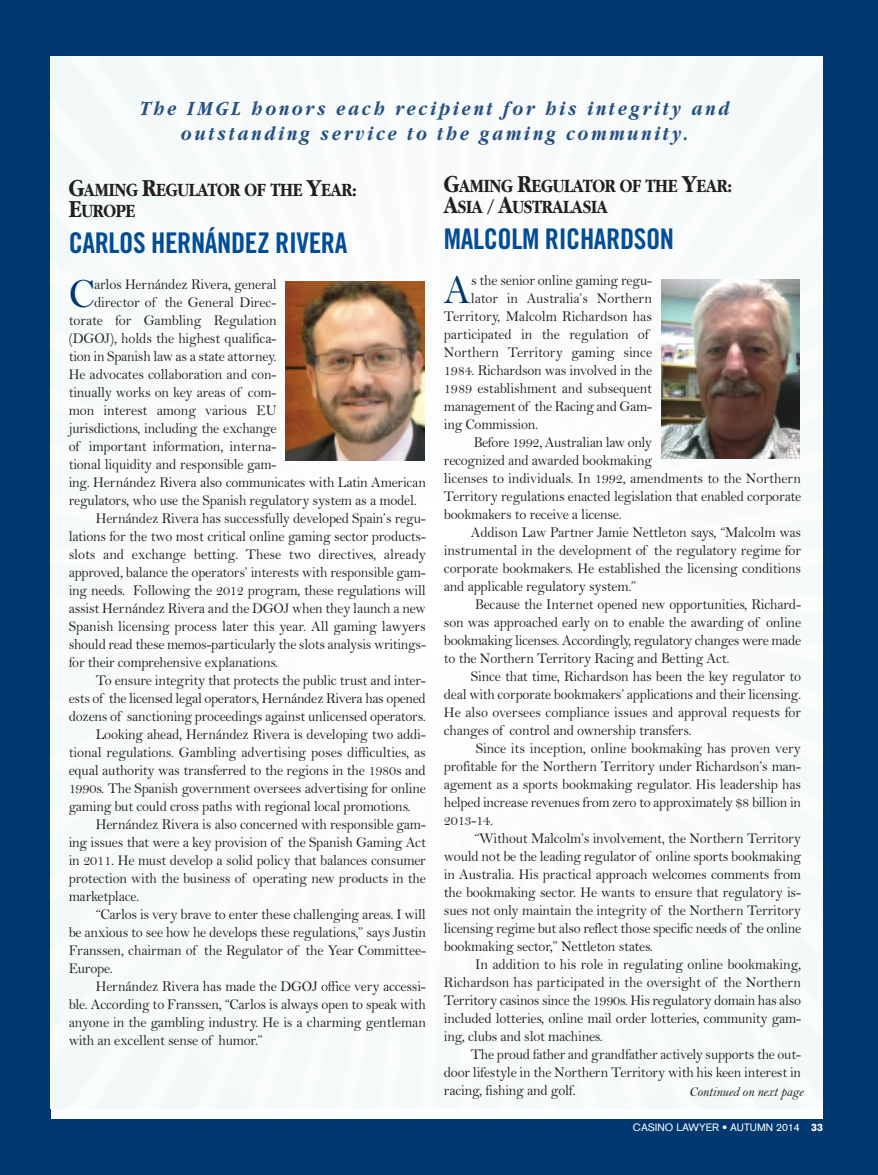
<style>
.page{position:relative;width:878px;height:1175px;background:#fff}
.page>*{position:absolute;margin:0;border:0;box-sizing:border-box;transform-origin:0 0}
.t1{font:41.85px "Bell";color:#01386f;scale:.95 1}
.t2{font:28.5px "Trade Gothic Bold Cond Twenty";letter-spacing:-.015em;color:#014d95}
.t3{font:italic 700 21px/25.5px "Garamond";letter-spacing:.15em;color:#275183;text-align:center;scale:.85 1}
.t4{font:700 19.5px/21px "Garamond";letter-spacing:-.015em;color:#231f20;scale:.85 1}
.t5{font:15px "Bell";letter-spacing:-.015em;color:#231f20;scale:.95 1}
.t6{font:13.5px "Bell MT Italic";letter-spacing:-.015em;color:#231f20}
.t7{font:10.5px "Akzidenz Grotesk";color:#fff}
.s1{font-size:25.5px}
.s2{font-weight:900}
</style>
<div class="page">
<div style="left:0;top:0;width:878px;height:1174px;background:#01386f"></div>
<div style="left:51px;top:57px;width:771px;height:1051px;background:#f9fcfc"></div>
<img style="left:285px;top:281px;width:139px;height:179px">
<img style="left:661px;top:279px;width:139px;height:180px">
<h3 class="t3" style="left:141px;top:95px;width:694px">The IMGL honors each recipient for his integrity and outstanding service to the gaming community.</h3>
<h3 class="t4" style="left:69px;top:179px;width:340px"><span class="s1">G</span>AMING <span class="s1">R</span>EGULATOR OF THE <span class="s1">Y</span>EAR:<br><span class="s1">E</span>UROPE</h3>
<h2 class="t2" style="left:69px;top:232px;width:280px">CARLOS HERNÁNDEZ RIVERA</h2>
<h1 class="t1" style="left:69px;top:268px;width:29px">C</h1>
<p class="t5" style="left:94px;top:275px;width:194px">arlos Hernández Rivera, general</p>
<p class="t5" style="left:94px;top:293px;width:193px">director of the General Direc-</p>
<p class="t5" style="left:69px;top:311px;width:220px">torate for Gambling Regulation</p>
<p class="t5" style="left:69px;top:329px;width:220px">(DGOJ), holds the highest qualifica-</p>
<p class="t5" style="left:69px;top:347px;width:220px">tion in Spanish law as a state attorney.</p>
<p class="t5" style="left:69px;top:365px;width:220px">He advocates collaboration and con-</p>
<p class="t5" style="left:69px;top:383px;width:220px">tinually works on key areas of com-</p>
<p class="t5" style="left:69px;top:401px;width:220px">mon interest among various EU</p>
<p class="t5" style="left:69px;top:419px;width:220px">jurisdictions, including the exchange</p>
<p class="t5" style="left:69px;top:437px;width:220px">of important information, interna-</p>
<p class="t5" style="left:69px;top:455px;width:220px">tional liquidity and responsible gam-</p>
<p class="t5" style="left:69px;top:473px;width:377px">ing. Hernández Rivera also communicates with Latin American</p>
<p class="t5" style="left:69px;top:491px;width:368px">regulators, who use the Spanish regulatory system as a model.</p>
<p class="t5" style="left:96px;top:509px;width:349px">Hernández Rivera has successfully developed Spain’s regu-</p>
<p class="t5" style="left:69px;top:527px;width:377px">lations for the two most critical online gaming sector products-</p>
<p class="t5" style="left:69px;top:545px;width:377px">slots and exchange betting. These two directives, already</p>
<p class="t5" style="left:69px;top:563px;width:377px">approved, balance the operators’ interests with responsible gam-</p>
<p class="t5" style="left:69px;top:581px;width:377px">ing needs. Following the 2012 program, these regulations will</p>
<p class="t5" style="left:69px;top:599px;width:377px">assist Hernández Rivera and the DGOJ when they launch a new</p>
<p class="t5" style="left:69px;top:617px;width:377px">Spanish licensing process later this year. All gaming lawyers</p>
<p class="t5" style="left:69px;top:635px;width:377px">should read these memos-particularly the slots analysis writings-</p>
<p class="t5" style="left:69px;top:653px;width:222px">for their comprehensive explanations.</p>
<p class="t5" style="left:96px;top:671px;width:349px">To ensure integrity that protects the public trust and inter-</p>
<p class="t5" style="left:69px;top:689px;width:377px">ests of the licensed legal operators, Hernández Rivera has opened</p>
<p class="t5" style="left:69px;top:707px;width:377px">dozens of sanctioning proceedings against unlicensed operators.</p>
<p class="t5" style="left:96px;top:725px;width:349px">Looking ahead, Hernández Rivera is developing two addi-</p>
<p class="t5" style="left:69px;top:743px;width:377px">tional regulations. Gambling advertising poses difficulties, as</p>
<p class="t5" style="left:69px;top:761px;width:377px">equal authority was transferred to the regions in the 1980s and</p>
<p class="t5" style="left:69px;top:779px;width:377px">1990s. The Spanish government oversees advertising for online</p>
<p class="t5" style="left:69px;top:797px;width:361px">gaming but could cross paths with regional local promotions.</p>
<p class="t5" style="left:96px;top:815px;width:349px">Hernández Rivera is also concerned with responsible gam-</p>
<p class="t5" style="left:69px;top:833px;width:377px">ing issues that were a key provision of the Spanish Gaming Act</p>
<p class="t5" style="left:69px;top:851px;width:377px">in 2011. He must develop a solid policy that balances consumer</p>
<p class="t5" style="left:69px;top:869px;width:377px">protection with the business of operating new products in the</p>
<p class="t5" style="left:69px;top:887px;width:76px">marketplace.</p>
<p class="t5" style="left:96px;top:905px;width:349px">“Carlos is very brave to enter these challenging areas. I will</p>
<p class="t5" style="left:69px;top:923px;width:377px">be anxious to see how he develops these regulations,” says Justin</p>
<p class="t5" style="left:69px;top:941px;width:377px">Franssen, chairman of the Regulator of the Year Committee-</p>
<p class="t5" style="left:69px;top:959px;width:48px">Europe.</p>
<p class="t5" style="left:96px;top:977px;width:349px">Hernández Rivera has made the DGOJ office very accessi-</p>
<p class="t5" style="left:69px;top:995px;width:377px">ble. According to Franssen, “Carlos is always open to speak with</p>
<p class="t5" style="left:69px;top:1013px;width:377px">anyone in the gambling industry. He is a charming gentleman</p>
<p class="t5" style="left:69px;top:1031px;width:206px">with an excellent sense of humor.”</p>
<h3 class="t4" style="left:444px;top:175px;width:340px"><span class="s1">G</span>AMING <span class="s1">R</span>EGULATOR OF THE <span class="s1">Y</span>EAR:<br><span class="s1">A</span>SIA / <span class="s1">A</span>USTRALASIA</h3>
<h2 class="t2" style="left:444px;top:228px;width:232px">MALCOLM RICHARDSON</h2>
<h1 class="t1" style="left:444px;top:264px;width:30px">A</h1>
<p class="t5" style="left:471px;top:271px;width:192px">s the senior online gaming regu-</p>
<p class="t5" style="left:471px;top:289px;width:192px">lator in Australia’s Northern</p>
<p class="t5" style="left:444px;top:307px;width:221px">Territory, Malcolm Richardson has</p>
<p class="t5" style="left:444px;top:325px;width:217px">participated in the regulation of</p>
<p class="t5" style="left:444px;top:343px;width:221px">Northern Territory gaming since</p>
<p class="t5" style="left:444px;top:361px;width:221px">1984. Richardson was involved in the</p>
<p class="t5" style="left:444px;top:379px;width:221px">1989 establishment and subsequent</p>
<p class="t5" style="left:444px;top:397px;width:220px">management of the Racing and Gam-</p>
<p class="t5" style="left:444px;top:415px;width:101px">ing Commission.</p>
<p class="t5" style="left:473px;top:433px;width:189px">Before 1992, Australian law only</p>
<p class="t5" style="left:444px;top:451px;width:221px">recognized and awarded bookmaking</p>
<p class="t5" style="left:444px;top:469px;width:377px">licenses to individuals. In 1992, amendments to the Northern</p>
<p class="t5" style="left:444px;top:487px;width:377px">Territory regulations enacted legislation that enabled corporate</p>
<p class="t5" style="left:444px;top:505px;width:189px">bookmakers to receive a license.</p>
<p class="t5" style="left:471px;top:523px;width:349px">Addison Law Partner Jamie Nettleton says, “Malcolm was</p>
<p class="t5" style="left:444px;top:541px;width:377px">instrumental in the development of the regulatory regime for</p>
<p class="t5" style="left:444px;top:559px;width:377px">corporate bookmakers. He established the licensing conditions</p>
<p class="t5" style="left:444px;top:577px;width:204px">and applicable regulatory system.”</p>
<p class="t5" style="left:475px;top:595px;width:344px">Because the Internet opened new opportunities, Richard-</p>
<p class="t5" style="left:444px;top:613px;width:377px">son was approached early on to enable the awarding of online</p>
<p class="t5" style="left:444px;top:631px;width:377px">bookmaking licenses. Accordingly, regulatory changes were made</p>
<p class="t5" style="left:444px;top:649px;width:302px">to the Northern Territory Racing and Betting Act.</p>
<p class="t5" style="left:471px;top:667px;width:349px">Since that time, Richardson has been the key regulator to</p>
<p class="t5" style="left:444px;top:685px;width:377px">deal with corporate bookmakers’ applications and their licensing.</p>
<p class="t5" style="left:444px;top:703px;width:377px">He also oversees compliance issues and approval requests for</p>
<p class="t5" style="left:444px;top:721px;width:262px">changes of control and ownership transfers.</p>
<p class="t5" style="left:475px;top:739px;width:344px">Since its inception, online bookmaking has proven very</p>
<p class="t5" style="left:444px;top:757px;width:377px">profitable for the Northern Territory under Richardson’s man-</p>
<p class="t5" style="left:444px;top:775px;width:377px">agement as a sports bookmaking regulator. His leadership has</p>
<p class="t5" style="left:444px;top:793px;width:377px">helped increase revenues from zero to approximately $8 billion in</p>
<p class="t5" style="left:444px;top:811px;width:53px">2013-14.</p>
<p class="t5" style="left:474px;top:829px;width:345px">“Without Malcolm’s involvement, the Northern Territory</p>
<p class="t5" style="left:444px;top:847px;width:377px">would not be the leading regulator of online sports bookmaking</p>
<p class="t5" style="left:444px;top:865px;width:377px">in Australia. His practical approach welcomes comments from</p>
<p class="t5" style="left:444px;top:883px;width:377px">the bookmaking sector. He wants to ensure that regulatory is-</p>
<p class="t5" style="left:444px;top:901px;width:377px">sues not only maintain the integrity of the Northern Territory</p>
<p class="t5" style="left:444px;top:919px;width:377px">licensing regime but also reflect those specific needs of the online</p>
<p class="t5" style="left:444px;top:937px;width:222px">bookmaking sector,” Nettleton states.</p>
<p class="t5" style="left:475px;top:955px;width:344px">In addition to his role in regulating online bookmaking,</p>
<p class="t5" style="left:444px;top:973px;width:377px">Richardson has participated in the oversight of the Northern</p>
<p class="t5" style="left:444px;top:991px;width:377px">Territory casinos since the 1990s. His regulatory domain has also</p>
<p class="t5" style="left:444px;top:1009px;width:377px">included lotteries, online mail order lotteries, community gam-</p>
<p class="t5" style="left:444px;top:1027px;width:169px">ing, clubs and slot machines.</p>
<p class="t5" style="left:471px;top:1045px;width:349px">The proud father and grandfather actively supports the out-</p>
<p class="t5" style="left:444px;top:1063px;width:377px">door lifestyle in the Northern Territory with his keen interest in</p>
<p class="t5" style="left:444px;top:1081px;width:140px">racing, fishing and golf.</p>
<p class="t6" style="left:689px;top:1082px;width:116px">Continued on next page</p>
<p class="t7" style="left:633px;top:1123px;width:191px">CASINO LAWYER • AUTUMN 2014 <span class="s2">33</span></p>
</div>
